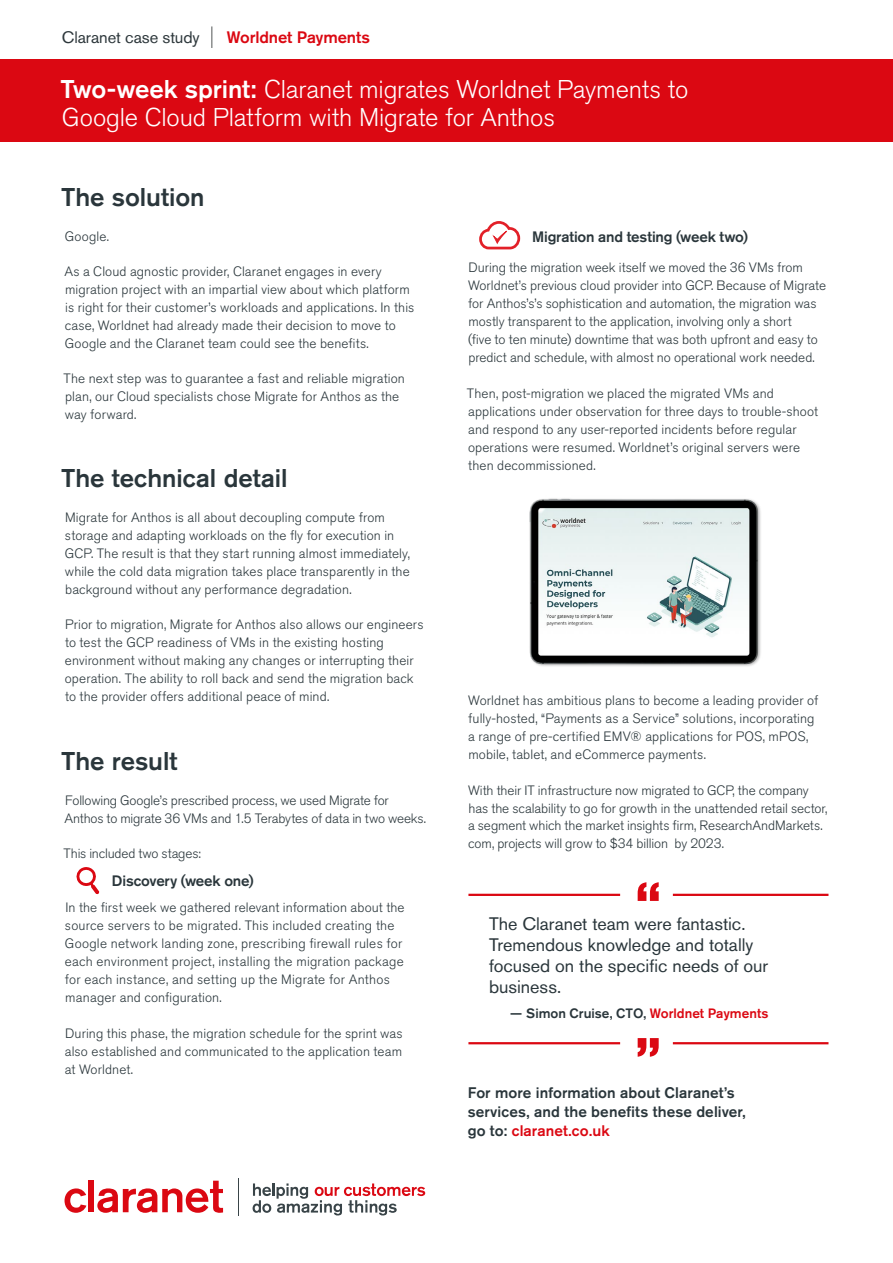
<style>
.page{position:relative;width:893px;height:1263px;background:#fff}
.page>*{position:absolute;margin:0;border:0;box-sizing:border-box;transform-origin:0 0}
.t1{font:300 25.5px/28.5px "Akzidenz Grotesk BQ";letter-spacing:-.005em;color:#fff}
.t2{font:500 25.5px "Akzidenz Grotesk BQ";letter-spacing:-.005em;color:#2a363b}
.t3{font:18px/21px "Akzidenz Grotesk BQ";color:#2a363b}
.t4{font:16.5px "Akzidenz Grotesk BQ";letter-spacing:-.005em;color:#2d373b}
.t5{font:500 16.5px "Akzidenz Grotesk BQ";letter-spacing:-.005em;color:#db0812}
.t6{font:500 15.15px/18.8px "Akzidenz Grotesk BQ";letter-spacing:.005em;color:#2a363b}
.t7{font:500 15px "Akzidenz Grotesk BQ";letter-spacing:-.01em;color:#2a363b}
.t8{font:300 13.5px/18px "Akzidenz Grotesk BQ";letter-spacing:.005em;color:#2a363b}
.t9{font:500 13.5px "Akzidenz Grotesk BQ";color:#2a363b}
.s1{font-weight:500}
.s2{color:#db0812}
</style>
<div class="page">
<div style="left:0;top:60px;width:893px;height:82px;background:#db0812"></div>
<svg style="left:212px;top:26px;width:1px;height:22px"></svg>
<svg style="left:76px;top:867px;width:24px;height:26px"></svg>
<svg style="left:479px;top:221px;width:42px;height:29px"></svg>
<img style="left:529px;top:498px;width:232px;height:168px">
<hr style="left:238px;top:1178px;width:1px;height:38px;background:#394448">
<svg style="left:65px;top:1188px;width:21px;height:25px"></svg>
<div style="left:89px;top:1181px;width:5px;height:31px;background:#db0812"></div>
<svg style="left:97px;top:1181px;width:126px;height:32px"></svg>
<svg style="left:253px;top:1183px;width:172px;height:32px"></svg>
<hr style="left:673px;top:894px;width:155px;height:2px;background:#db0812">
<hr style="left:673px;top:1042px;width:155px;height:2px;background:#db0812">
<hr style="left:468px;top:894px;width:152px;height:2px;background:#db0812">
<hr style="left:468px;top:1042px;width:152px;height:2px;background:#db0812">
<svg style="left:638px;top:882px;width:21px;height:19px"></svg>
<svg style="left:638px;top:1038px;width:21px;height:19px"></svg>
<p class="t4" style="left:62px;top:28px;width:139px">Claranet case study</p>
<p class="t5" style="left:227px;top:27px;width:145px">Worldnet Payments</p>
<h1 class="t1" style="left:61px;top:75px;width:629px"><span class="s1">Two-week sprint:</span> Claranet migrates Worldnet Payments to<br>Google Cloud Platform with Migrate for Anthos</h1>
<h1 class="t2" style="left:61px;top:181px;width:145px">The solution</h1>
<p class="t8" style="left:65px;top:227px;width:45px">Google.</p>
<p class="t8" style="left:64px;top:262px;width:351px">As a Cloud agnostic provider, Claranet engages in every migration project with an impartial view about which platform is right for their customer’s workloads and applications. In this case, Worldnet had already made their decision to move to Google and the Claranet team could see the benefits.</p>
<p class="t8" style="left:64px;top:369px;width:343px">The next step was to guarantee a fast and reliable migration plan, our Cloud specialists chose Migrate for Anthos as the way forward.</p>
<h1 class="t2" style="left:61px;top:462px;width:228px">The technical detail</h1>
<p class="t8" style="left:65px;top:508px;width:347px">Migrate for Anthos is all about decoupling compute from storage and adapting workloads on the fly for execution in GCP. The result is that they start running almost immediately, while the cold data migration takes place transparently in the background without any performance degradation.</p>
<p class="t8" style="left:65px;top:615px;width:360px">Prior to migration, Migrate for Anthos also allows our engineers to test the GCP readiness of VMs in the existing hosting environment without making any changes or interrupting their operation. The ability to roll back and send the migration back to the provider offers additional peace of mind.</p>
<h1 class="t2" style="left:61px;top:745px;width:118px">The result</h1>
<p class="t8" style="left:64px;top:791px;width:363px">Following Google’s prescribed process, we used Migrate for<br>Anthos to migrate 36 VMs and 1.5 Terabytes of data in two weeks.</p>
<p class="t8" style="left:64px;top:844px;width:139px">This included two stages:</p>
<p class="t7" style="left:112px;top:871px;width:143px">Discovery (week one)</p>
<p class="t8" style="left:65px;top:899px;width:341px">In the first week we gathered relevant information about the source servers to be migrated. This included creating the Google network landing zone, prescribing firewall rules for each environment project, installing the migration package for each instance, and setting up the Migrate for Anthos manager and configuration.</p>
<p class="t8" style="left:65px;top:1025px;width:339px;text-align:justify">During this phase, the migration schedule for the sprint was also established and communicated to the application team at Worldnet.</p>
<p class="t7" style="left:532px;top:227px;width:217px">Migration and testing (week two)</p>
<p class="t8" style="left:468px;top:259px;width:359px">During the migration week itself we moved the 36 VMs from Worldnet’s previous cloud provider into GCP. Because of Migrate for Anthos’s’s sophistication and automation, the migration was mostly transparent to the application, involving only a short<br>(five to ten minute) downtime that was both upfront and easy to predict and schedule, with almost no operational work needed.</p>
<p class="t8" style="left:467px;top:385px;width:353px">Then, post-migration we placed the migrated VMs and applications under observation for three days to trouble-shoot and respond to any user-reported incidents before regular operations were resumed. Worldnet’s original servers were then decommissioned.</p>
<p class="t8" style="left:468px;top:691px;width:352px">Worldnet has ambitious plans to become a leading provider of fully-hosted, “Payments as a Service” solutions, incorporating a range of pre-certified EMV® applications for POS, mPOS, mobile, tablet, and eCommerce payments.</p>
<p class="t8" style="left:468px;top:781px;width:361px">With their IT infrastructure now migrated to GCP, the company has the scalability to go for growth in the unattended retail sector, a segment which the market insights firm, ResearchAndMarkets. com, projects will grow to $34 billion by 2023.</p>
<h2 class="t3" style="left:489px;top:913px;width:281px">The Claranet team were fantastic.<br>Tremendous knowledge and totally focused on the specific needs of our business.</h2>
<p class="t9" style="left:510px;top:1005px;width:260px">— Simon Cruise, CTO, <span class="s2">Worldnet Payments</span></p>
<p class="t6" style="left:468px;top:1083px;width:279px">For more information about Claranet’s services, and the benefits these deliver, go to: <span class="s2">claranet.co.uk</span></p>
</div>
